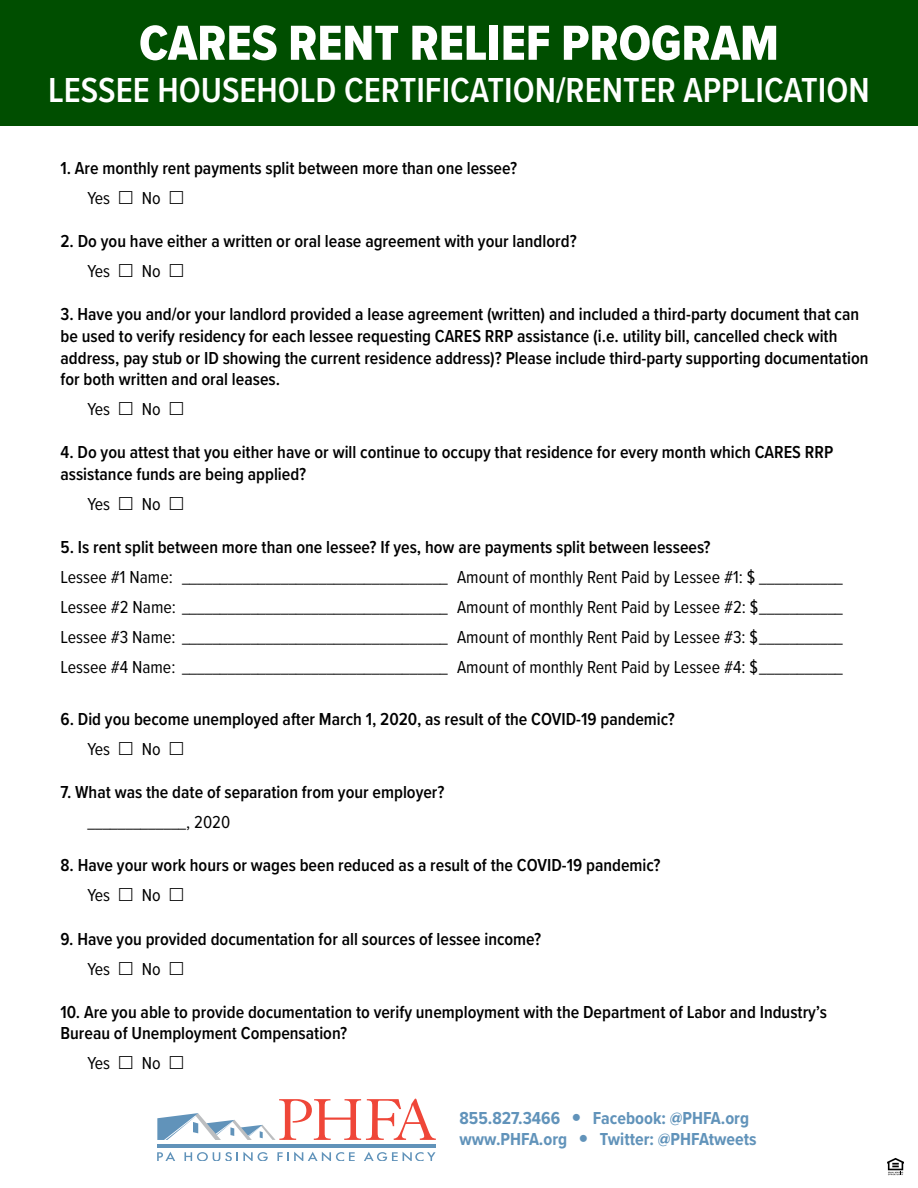
<style>
.page{position:relative;width:918px;height:1188px;background:#fff}
.page>*{position:absolute;margin:0;border:0;box-sizing:border-box;transform-origin:0 0}
.t1{font:51px "Proxima Nova Cond Extrabld";color:#fff}
.t2{font:600 36px "Proxima Nova Cond";color:#fff}
.t3{font:600 18px/21.6px "Proxima Nova Cond";color:#000}
.t4{font:18px/30px "Proxima Nova Cond";color:#000;text-align:justify}
.t5{font:700 18px "Proxima Nova Cond";color:#6193ba}
</style>
<div class="page">
<svg style="left:157px;top:1152px;width:18px;height:9px"></svg>
<svg style="left:184px;top:1152px;width:84px;height:9px"></svg>
<svg style="left:277px;top:1152px;width:78px;height:9px"></svg>
<svg style="left:364px;top:1152px;width:72px;height:9px"></svg>
<svg style="left:157px;top:1099px;width:279px;height:41px"></svg>
<hr style="left:157px;top:1144px;width:279px;height:3px;background:#6193ba">
<svg style="left:887px;top:1158px;width:17px;height:17px"></svg>
<div style="left:0;top:0;width:918px;height:125px;background:#004e00"></div>
<h1 class="t1" style="left:139px;top:5px;width:641px">CARES RENT RELIEF PROGRAM</h1>
<h2 class="t2" style="left:48px;top:64px;width:823px">LESSEE HOUSEHOLD CERTIFICATION/RENTER APPLICATION</h2>
<p class="t3" style="left:60px;top:157px;width:458px">1. Are monthly rent payments split between more than one lessee?</p>
<p class="t4" style="left:87px;top:182px;width:24px">Yes</p>
<p class="t4" style="left:142px;top:182px;width:20px">No</p>
<p class="t3" style="left:60px;top:230px;width:518px">2. Do you have either a written or oral lease agreement with your landlord?</p>
<p class="t4" style="left:87px;top:256px;width:24px">Yes</p>
<p class="t4" style="left:142px;top:256px;width:20px">No</p>
<p class="t3" style="left:60px;top:303px;width:810px">3. Have you and/or your landlord provided a lease agreement (written) and included a third-party document that can be used to verify residency for each lessee requesting CARES RRP assistance (i.e. utility bill, cancelled check with address, pay stub or ID showing the current residence address)? Please include third-party supporting documentation for both written and oral leases.</p>
<p class="t4" style="left:87px;top:394px;width:24px">Yes</p>
<p class="t4" style="left:142px;top:394px;width:20px">No</p>
<p class="t3" style="left:60px;top:441px;width:774px">4. Do you attest that you either have or will continue to occupy that residence for every month which CARES RRP assistance funds are being applied?</p>
<p class="t4" style="left:87px;top:488px;width:24px">Yes</p>
<p class="t4" style="left:142px;top:488px;width:20px">No</p>
<p class="t3" style="left:60px;top:536px;width:652px">5. Is rent split between more than one lessee? If yes, how are payments split between lessees?</p>
<p class="t4" style="left:60px;top:562px;width:784px">Lessee #1 Name: ___________________________________ Amount of monthly Rent Paid by Lessee #1: $ ___________ Lessee #2 Name: ___________________________________ Amount of monthly Rent Paid by Lessee #2: $___________ Lessee #3 Name: ___________________________________ Amount of monthly Rent Paid by Lessee #3: $___________ Lessee #4 Name: ___________________________________ Amount of monthly Rent Paid by Lessee #4: $___________</p>
<p class="t3" style="left:60px;top:708px;width:616px">6. Did you become unemployed after March 1, 2020, as result of the COVID-19 pandemic?</p>
<p class="t4" style="left:87px;top:733px;width:24px">Yes</p>
<p class="t4" style="left:142px;top:733px;width:20px">No</p>
<p class="t3" style="left:60px;top:781px;width:386px">7. What was the date of separation from your employer?</p>
<p class="t4" style="left:87px;top:806px;width:144px">_____________, 2020</p>
<p class="t3" style="left:60px;top:854px;width:602px">8. Have your work hours or wages been reduced as a result of the COVID-19 pandemic?</p>
<p class="t4" style="left:87px;top:880px;width:24px">Yes</p>
<p class="t4" style="left:142px;top:880px;width:20px">No</p>
<p class="t3" style="left:60px;top:927px;width:482px">9. Have you provided documentation for all sources of lessee income?</p>
<p class="t4" style="left:87px;top:953px;width:24px">Yes</p>
<p class="t4" style="left:142px;top:953px;width:20px">No</p>
<p class="t3" style="left:60px;top:1000px;width:768px">10. Are you able to provide documentation to verify unemployment with the Department of Labor and Industry’s<br>Bureau of Unemployment Compensation?</p>
<p class="t4" style="left:87px;top:1048px;width:24px">Yes</p>
<p class="t4" style="left:142px;top:1048px;width:20px">No</p>
<p class="t5" style="left:460px;top:1104px;width:102px">855.827.3466</p>
<p class="t5" style="left:593px;top:1104px;width:158px">Facebook: @PHFA.org</p>
<p class="t5" style="left:460px;top:1126px;width:109px">www.PHFA.org</p>
<p class="t5" style="left:600px;top:1126px;width:158px">Twitter: @PHFAtweets</p>
</div>
